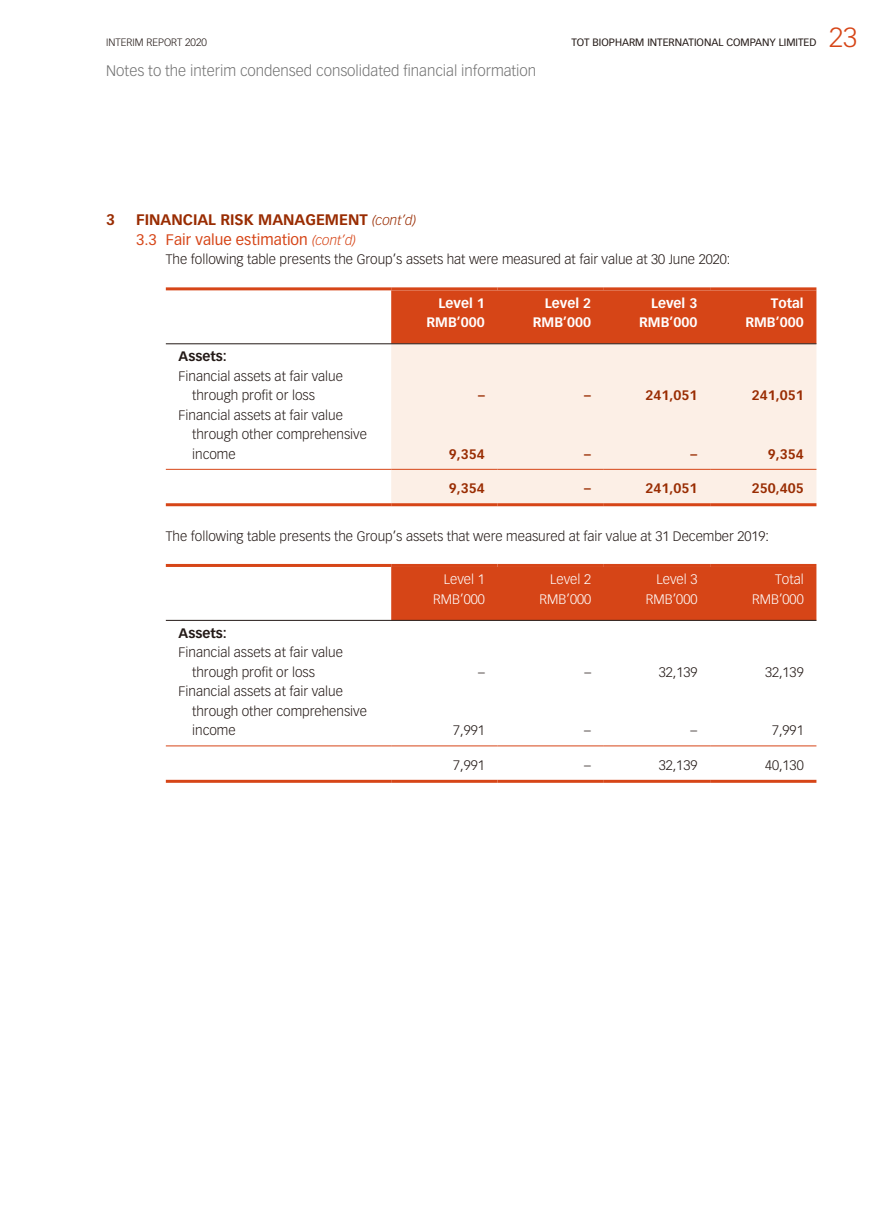
<style>
.page{position:relative;width:893px;height:1212px;background:#fff}
.page>*{position:absolute;margin:0;border:0;box-sizing:border-box;transform-origin:0 0}
.t1{font:300 27px "Vectora LT Std";color:#d64517}
.t2{font:700 15px/19.5px "Vectora LT Std";color:#992c02}
.t3{font:300 15px "Vectora LT Std";color:#717171}
.t4{font:300 13.5px/19.5px "Vectora LT Std";color:#231916}
.t5{font:700 13.5px "Vectora LT Std";color:#fff}
.t6{font:300 13.5px "Vectora LT Std";color:#fff}
.t7{font:700 13.5px "Vectora LT Std";color:#992c02}
.t8{font:700 13.5px "Vectora LT Std";color:#231916}
.t9{font:10.5px "Vectora LT Std";color:#231916}
.t10{font:300 10.5px "Vectora LT Std";color:#231916}
.s1{font-weight:300;font-style:italic;font-size:13.5px}
.s2{font-weight:400;color:#d64517}
.s3{font-weight:300;font-style:italic;font-size:13.5px;color:#d64517}
</style>
<div class="page">
<div style="left:391px;top:290px;width:425px;height:53px;background:#d64517"></div>
<div style="left:391px;top:344px;width:425px;height:159px;background:#fcefe6"></div>
<hr style="left:166px;top:343px;width:650px;height:1px;background:#231916">
<hr style="left:166px;top:287px;width:225px;height:3px;background:#d64517">
<hr style="left:391px;top:287px;width:106px;height:3px;background:#d64517">
<hr style="left:497px;top:287px;width:107px;height:3px;background:#d64517">
<hr style="left:604px;top:287px;width:106px;height:3px;background:#d64517">
<hr style="left:710px;top:287px;width:106px;height:3px;background:#d64517">
<hr style="left:166px;top:469px;width:225px;height:1px;background:#d64517">
<hr style="left:391px;top:469px;width:106px;height:1px;background:#d64517">
<hr style="left:497px;top:469px;width:107px;height:1px;background:#d64517">
<hr style="left:604px;top:469px;width:106px;height:1px;background:#d64517">
<hr style="left:710px;top:469px;width:106px;height:1px;background:#d64517">
<hr style="left:166px;top:503px;width:225px;height:3px;background:#d64517">
<hr style="left:391px;top:503px;width:106px;height:3px;background:#d64517">
<hr style="left:497px;top:503px;width:107px;height:3px;background:#d64517">
<hr style="left:604px;top:503px;width:106px;height:3px;background:#d64517">
<hr style="left:710px;top:503px;width:106px;height:3px;background:#d64517">
<div style="left:391px;top:567px;width:425px;height:53px;background:#d64517"></div>
<hr style="left:166px;top:620px;width:650px;height:1px;background:#231916">
<hr style="left:166px;top:564px;width:225px;height:3px;background:#d64517">
<hr style="left:391px;top:564px;width:106px;height:3px;background:#d64517">
<hr style="left:497px;top:564px;width:107px;height:3px;background:#d64517">
<hr style="left:604px;top:564px;width:106px;height:3px;background:#d64517">
<hr style="left:710px;top:564px;width:106px;height:3px;background:#d64517">
<hr style="left:166px;top:745px;width:225px;height:1px;background:#d64517">
<hr style="left:391px;top:745px;width:106px;height:1px;background:#d64517">
<hr style="left:497px;top:745px;width:107px;height:1px;background:#d64517">
<hr style="left:604px;top:745px;width:106px;height:1px;background:#d64517">
<hr style="left:710px;top:745px;width:106px;height:1px;background:#d64517">
<hr style="left:166px;top:780px;width:225px;height:3px;background:#d64517">
<hr style="left:391px;top:780px;width:106px;height:3px;background:#d64517">
<hr style="left:497px;top:780px;width:107px;height:3px;background:#d64517">
<hr style="left:604px;top:780px;width:106px;height:3px;background:#d64517">
<hr style="left:710px;top:780px;width:106px;height:3px;background:#d64517">
<p class="t10" style="left:106px;top:37px;width:102px">INTERIM REPORT 2020</p>
<p class="t9" style="left:572px;top:37px;width:246px">TOT BIOPHARM INTERNATIONAL COMPANY LIMITED</p>
<h1 class="t1" style="left:829px;top:24px;width:30px">23</h1>
<p class="t3" style="left:106px;top:64px;width:431px">Notes to the interim condensed consolidated financial information</p>
<p class="t2" style="left:106px;top:211px;width:10px">3</p>
<p class="t2" style="left:136px;top:211px;width:282px">FINANCIAL RISK MANAGEMENT <span class="s1">(cont’d)<br></span><span class="s2">3.3 Fair value estimation</span> <span class="s3">(cont’d)</span></p>
<p class="t4" style="left:166px;top:250px;width:566px">The following table presents the Group’s assets hat were measured at fair value at 30 June 2020:</p>
<p class="t5" style="left:438px;top:296px;width:48px">Level 1</p>
<p class="t5" style="left:545px;top:296px;width:48px">Level 2</p>
<p class="t5" style="left:651px;top:296px;width:48px">Level 3</p>
<p class="t5" style="left:771px;top:296px;width:34px">Total</p>
<p class="t5" style="left:427px;top:316px;width:60px">RMB’000</p>
<p class="t5" style="left:533px;top:316px;width:60px">RMB’000</p>
<p class="t5" style="left:639px;top:316px;width:60px">RMB’000</p>
<p class="t5" style="left:745px;top:316px;width:60px">RMB’000</p>
<p class="t8" style="left:179px;top:350px;width:50px">Assets:</p>
<p class="t4" style="left:192px;top:367px;width:152px;text-indent:-14px">Financial assets at fair value through profit or loss</p>
<p class="t7" style="left:478px;top:389px;width:8px">–</p>
<p class="t7" style="left:584px;top:389px;width:8px">–</p>
<p class="t7" style="left:645px;top:389px;width:53px">241,051</p>
<p class="t7" style="left:752px;top:389px;width:53px">241,051</p>
<p class="t4" style="left:192px;top:406px;width:176px;text-indent:-14px">Financial assets at fair value through other comprehensive income</p>
<p class="t7" style="left:449px;top:448px;width:37px">9,354</p>
<p class="t7" style="left:584px;top:448px;width:8px">–</p>
<p class="t7" style="left:691px;top:448px;width:8px">–</p>
<p class="t7" style="left:768px;top:448px;width:37px">9,354</p>
<p class="t7" style="left:449px;top:482px;width:37px">9,354</p>
<p class="t7" style="left:584px;top:482px;width:8px">–</p>
<p class="t7" style="left:645px;top:482px;width:53px">241,051</p>
<p class="t7" style="left:752px;top:482px;width:53px">250,405</p>
<p class="t4" style="left:166px;top:527px;width:605px">The following table presents the Group’s assets that were measured at fair value at 31 December 2019:</p>
<p class="t6" style="left:444px;top:573px;width:42px">Level 1</p>
<p class="t6" style="left:550px;top:573px;width:42px">Level 2</p>
<p class="t6" style="left:657px;top:573px;width:42px">Level 3</p>
<p class="t6" style="left:775px;top:573px;width:30px">Total</p>
<p class="t6" style="left:433px;top:592px;width:53px">RMB’000</p>
<p class="t6" style="left:539px;top:592px;width:53px">RMB’000</p>
<p class="t6" style="left:646px;top:592px;width:53px">RMB’000</p>
<p class="t6" style="left:752px;top:592px;width:53px">RMB’000</p>
<p class="t8" style="left:179px;top:627px;width:50px">Assets:</p>
<p class="t4" style="left:192px;top:644px;width:152px;text-indent:-14px">Financial assets at fair value through profit or loss</p>
<p class="t4" style="left:478px;top:663px;width:8px">–</p>
<p class="t4" style="left:584px;top:663px;width:8px">–</p>
<p class="t4" style="left:659px;top:663px;width:40px">32,139</p>
<p class="t4" style="left:765px;top:663px;width:40px">32,139</p>
<p class="t4" style="left:192px;top:683px;width:176px;text-indent:-14px">Financial assets at fair value through other comprehensive income</p>
<p class="t4" style="left:453px;top:722px;width:33px">7,991</p>
<p class="t4" style="left:584px;top:722px;width:8px">–</p>
<p class="t4" style="left:691px;top:722px;width:8px">–</p>
<p class="t4" style="left:772px;top:722px;width:33px">7,991</p>
<p class="t4" style="left:453px;top:756px;width:33px">7,991</p>
<p class="t4" style="left:584px;top:756px;width:8px">–</p>
<p class="t4" style="left:659px;top:756px;width:40px">32,139</p>
<p class="t4" style="left:765px;top:756px;width:40px">40,130</p>
</div>
